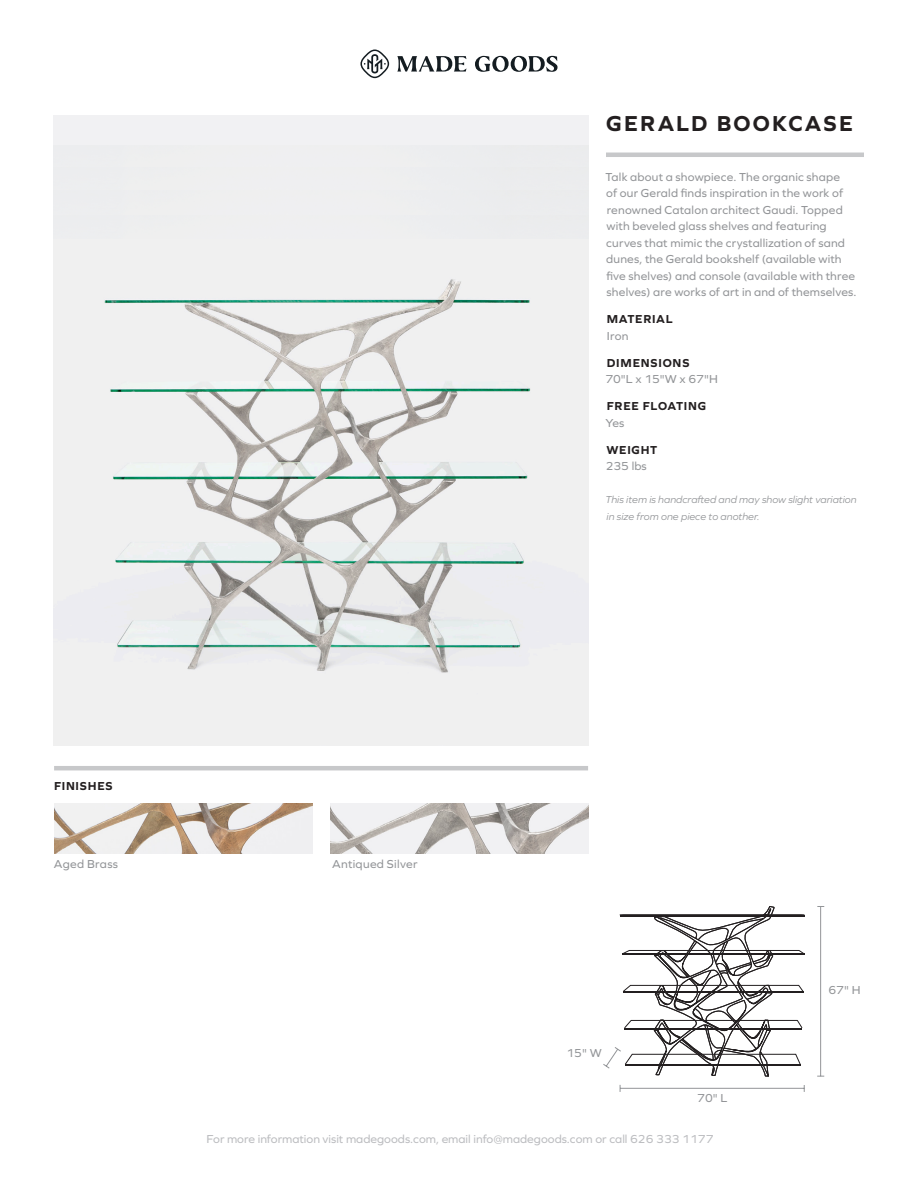
<style>
.page{position:relative;width:918px;height:1188px;background:#fff}
.page>*{position:absolute;margin:0;border:0;box-sizing:border-box;transform-origin:0 0}
.t1{font:700 22.5px "Graphie";letter-spacing:.1em;color:#231f20}
.t2{font:12px/16.5px "Graphie";letter-spacing:.015em;color:#939598}
.t3{font:12px "Graphie";color:#bcbdc0}
.t4{font:700 12px "Graphie";letter-spacing:.065em;color:#231f20}
.t5{font:italic 10.5px/16.5px "Graphie";color:#939598}
</style>
<div class="page">
<hr style="left:606px;top:153px;width:258px;height:4px;background:#c7c8ca">
<svg style="left:397px;top:56px;width:161px;height:16px"></svg>
<svg style="left:360px;top:50px;width:29px;height:28px"></svg>
<hr style="left:54px;top:766px;width:534px;height:4px;background:#c7c8ca">
<hr style="left:820px;top:906px;width:1px;height:170px;background:#939598">
<hr style="left:620px;top:1088px;width:184px;height:1px;background:#939598">
<img style="left:55px;top:804px;width:258px;height:50px">
<img style="left:330px;top:804px;width:258px;height:50px">
<img style="left:54px;top:239px;width:534px;height:506px">
<div style="left:54px;top:190px;width:534px;height:24px;background:#edeeef"></div>
<div style="left:54px;top:144px;width:534px;height:23px;background:#eeeeef"></div>
<svg style="left:603px;top:906px;width:202px;height:171px"></svg>
<hr style="left:620px;top:915px;width:184px;height:1px;background:#231f20">
<hr style="left:622px;top:954px;width:183px;height:1px;background:#231f20">
<hr style="left:623px;top:992px;width:180px;height:1px;background:#231f20">
<hr style="left:624px;top:1028px;width:178px;height:2px;background:#231f20">
<hr style="left:625px;top:1064px;width:175px;height:2px;background:#231f20">
<p class="t1" style="left:606px;top:111px;width:248px">GERALD BOOKCASE</p>
<p class="t4" style="left:54px;top:779px;width:60px">FINISHES</p>
<p class="t2" style="left:54px;top:856px;width:66px">Aged Brass</p>
<p class="t2" style="left:332px;top:856px;width:87px">Antiqued Silver</p>
<p class="t2" style="left:605px;top:168px;width:253px">Talk about a showpiece. The organic shape<br>of our Gerald finds inspiration in the work of renowned Catalon architect Gaudi. Topped with beveled glass shelves and featuring curves that mimic the crystallization of sand dunes, the Gerald bookshelf (available with five shelves) and console (available with three shelves) are works of art in and of themselves.</p>
<p class="t4" style="left:607px;top:312px;width:67px">MATERIAL</p>
<p class="t2" style="left:607px;top:327px;width:23px">Iron</p>
<p class="t4" style="left:607px;top:356px;width:84px">DIMENSIONS</p>
<p class="t2" style="left:605px;top:371px;width:114px">70"L x 15"W x 67"H</p>
<p class="t4" style="left:607px;top:399px;width:101px">FREE FLOATING</p>
<p class="t2" style="left:606px;top:414px;width:20px">Yes</p>
<p class="t4" style="left:606px;top:443px;width:52px">WEIGHT</p>
<p class="t2" style="left:606px;top:458px;width:42px">235 lbs</p>
<p class="t5" style="left:605px;top:491px;width:253px">This item is handcrafted and may show slight variation in size from one piece to another.</p>
<p class="t2" style="left:567px;top:1044px;width:37px">15" W</p>
<p class="t2" style="left:697px;top:1089px;width:32px">70" L</p>
<p class="t2" style="left:829px;top:981px;width:33px">67" H</p>
<p class="t3" style="left:207px;top:1132px;width:508px">For more information visit madegoods.com, email info@madegoods.com or call 626 333 1177</p>
</div>
